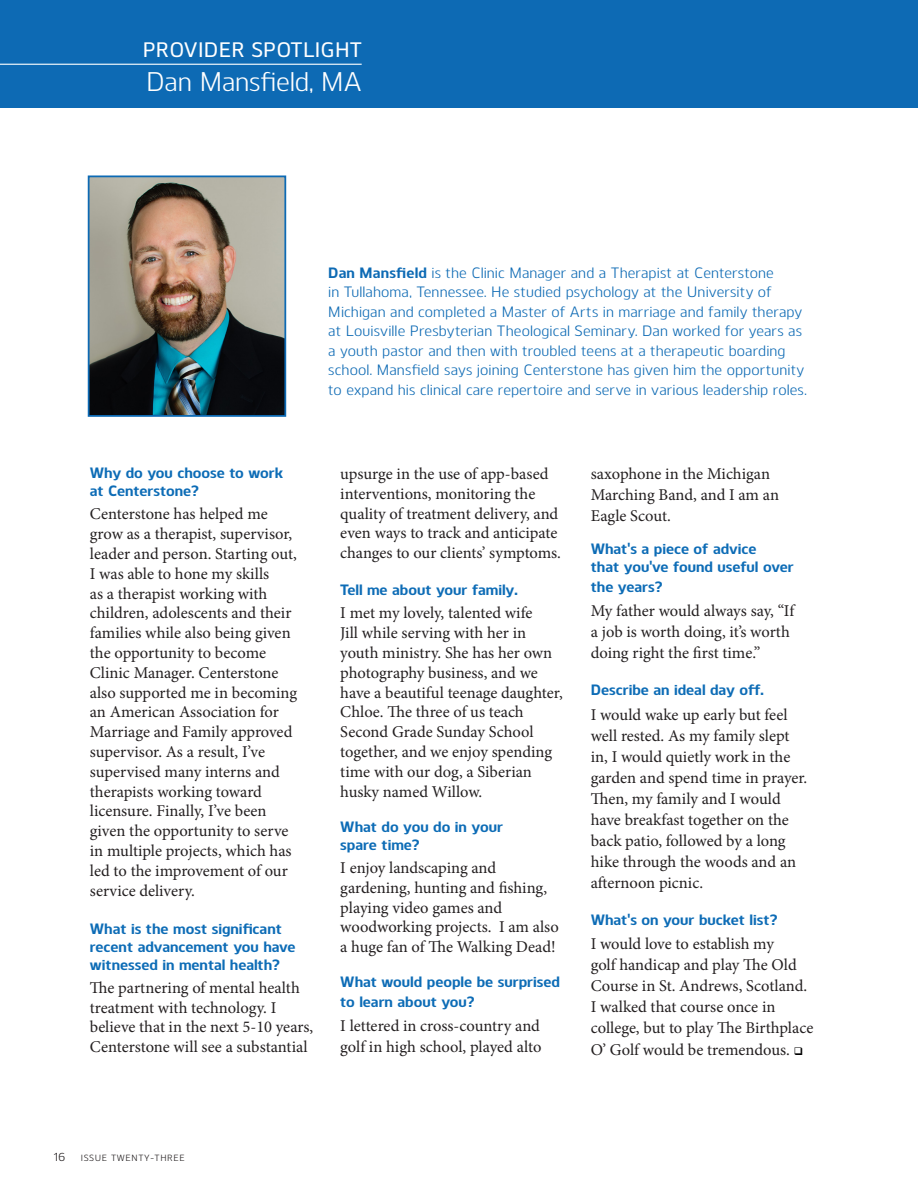
<style>
.page{position:relative;width:918px;height:1188px;background:#fff}
.page>*{position:absolute;margin:0;border:0;box-sizing:border-box;transform-origin:0 0}
.t1{font:27px "Kobern";letter-spacing:-.005em;color:#fff}
.t2{font:500 21px "Kobern";letter-spacing:.01em;color:#fff}
.t3{font:16.5px/19.8px "Minion Pro";letter-spacing:-.005em;color:#231f20}
.t4{font:15px/19.5px "Kobern";letter-spacing:.01em;color:#0d6ab4}
.t5{font:700 15px/18px "Kobern";color:#0d6cb6}
.t6{font:12px "Kobern";color:#231f20}
.t7{font:9px "Kobern";letter-spacing:.07em;color:#231f20}
.s1{font-weight:700}
.s2{color:#000}
</style>
<div class="page">
<div style="left:0;top:0;width:917px;height:108px;background:#0d6ab4"></div>
<hr style="left:0;top:64px;width:362px;height:1px;background:#fff">
<img style="left:91px;top:178px;width:192px;height:236px">
<div style="left:88px;top:175px;width:198px;height:242px;border:2px solid #0d6ab4"></div>
<p class="t2" style="left:143px;top:35px;width:221px">PROVIDER SPOTLIGHT</p>
<p class="t1" style="left:146px;top:63px;width:217px">Dan Mansfield, MA</p>
<p class="t4" style="left:328px;top:262px;width:480px"><span class="s1">Dan Mansfield</span> is the Clinic Manager and a Therapist at Centerstone<br>in Tullahoma, Tennessee. He studied psychology at the University of Michigan and completed a Master of Arts in marriage and family therapy at Louisville Presbyterian Theological Seminary. Dan worked for years as a youth pastor and then with troubled teens at a therapeutic boarding school. Mansfield says joining Centerstone has given him the opportunity to expand his clinical care repertoire and serve in various leadership roles.</p>
<p class="t5" style="left:90px;top:463px;width:195px">Why do you choose to work at Centerstone?</p>
<p class="t3" style="left:90px;top:504px;width:209px">Centerstone has helped me grow as a therapist, supervisor, leader and person. Starting out,<br>I was able to hone my skills<br>as a therapist working with children, adolescents and their families while also being given the opportunity to become<br>Clinic Manager. Centerstone also supported me in becoming an American Association for<br>Marriage and Family approved supervisor. As a result, I’ve supervised many interns and therapists working toward licensure. Finally, I’ve been given the opportunity to serve in multiple projects, which has led to the improvement of our service delivery.</p>
<p class="t5" style="left:90px;top:919px;width:207px">What is the most significant recent advancement you have witnessed in mental health?</p>
<p class="t3" style="left:90px;top:978px;width:225px">The partnering of mental health treatment with technology. I believe that in the next 5-10 years, Centerstone will see a substantial</p>
<p class="t3" style="left:340px;top:464px;width:222px">upsurge in the use of app-based interventions, monitoring the quality of treatment delivery, and even ways to track and anticipate changes to our clients’ symptoms.</p>
<p class="t5" style="left:340px;top:580px;width:179px">Tell me about your family.</p>
<p class="t3" style="left:340px;top:603px;width:224px">I met my lovely, talented wife<br>Jill while serving with her in youth ministry. She has her own photography business, and we have a beautiful teenage daughter,<br>Chloe. The three of us teach<br>Second Grade Sunday School together, and we enjoy spending time with our dog, a Siberian husky named Willow.</p>
<p class="t5" style="left:340px;top:817px;width:164px">What do you do in your spare time?</p>
<p class="t3" style="left:340px;top:858px;width:220px">I enjoy landscaping and gardening, hunting and fishing, playing video games and woodworking projects. I am also a huge fan of The Walking Dead!</p>
<p class="t5" style="left:340px;top:971px;width:221px;line-height:19.8px">What would people be surprised to learn about you?</p>
<p class="t3" style="left:340px;top:1016px;width:203px;line-height:21px">I lettered in cross-country and golf in high school, played alto</p>
<p class="t3" style="left:591px;top:463px;width:190px;line-height:21px">saxophone in the Michigan<br>Marching Band, and I am an<br>Eagle Scout.</p>
<p class="t5" style="left:591px;top:539px;width:204px">What's a piece of advice<br>that you've found useful over</p>
<p class="t5" style="left:591px;top:577px;width:73px">the years?</p>
<p class="t3" style="left:591px;top:601px;width:205px;line-height:21px">My father would always say, “If a job is worth doing, it’s worth doing right the first time.”</p>
<p class="t5" style="left:591px;top:680px;width:175px">Describe an ideal day off.</p>
<p class="t3" style="left:591px;top:704px;width:218px;line-height:21px">I would wake up early but feel well rested. As my family slept in, I would quietly work in the garden and spend time in prayer.<br>Then, my family and I would have breakfast together on the back patio, followed by a long hike through the woods and an afternoon picnic.</p>
<p class="t5" style="left:591px;top:909px;width:188px">What's on your bucket list?</p>
<p class="t3" style="left:591px;top:933px;width:224px;line-height:21.1px">I would love to establish my<br>golf handicap and play The Old<br>Course in St. Andrews, Scotland.<br>I walked that course once in college, but to play The Birthplace<br>O’ Golf would be tremendous. <span class="s2">❑</span></p>
<p class="t6" style="left:54px;top:1149px;width:13px">16</p>
<p class="t7" style="left:81px;top:1152px;width:106px">ISSUE TWENTY-THREE</p>
</div>
